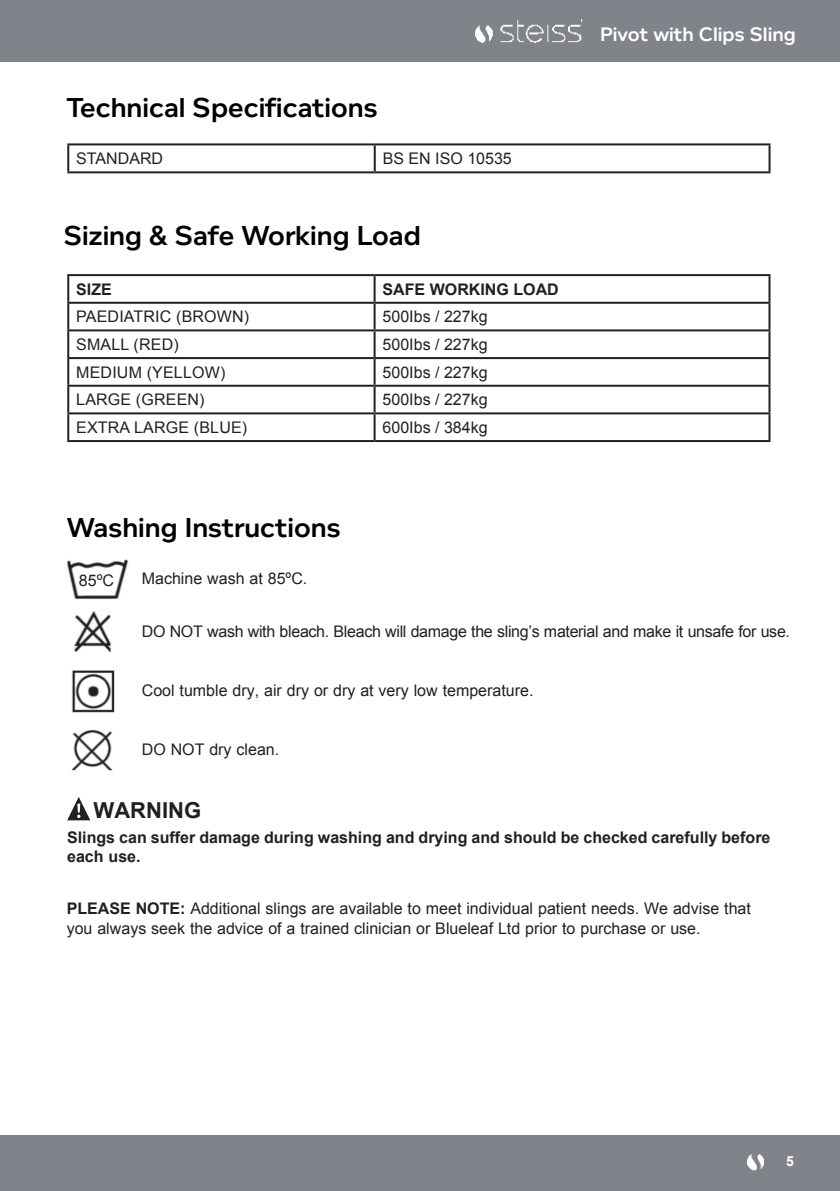
<style>
.page{position:relative;width:840px;height:1191px;background:#fff}
.page>*{position:absolute;margin:0;border:0;box-sizing:border-box;transform-origin:0 0}
.t1{font:600 28px "Foundry Context";color:#000}
.t2{font:700 22px "Arial";color:#231f20}
.t3{font:600 20px "Foundry Context";color:#fff}
.Body{font:16px/20px "Arial";color:#231f20}
.Body-2{font:700 16px/19.2px "Arial";color:#231f20}
.Body-3{font:16px "Arial";letter-spacing:-.02em;color:#231f20}
.t4{font:700 14px "Arial";color:#fff}
.s1{font-weight:700}
</style>
<div class="page">
<div style="left:0;top:1135px;width:839px;height:56px;background:#80848a"></div>
<img style="left:747px;top:1154px;width:17px;height:17px">
<div style="left:0;top:0;width:839px;height:61px;background:#80848a"></div>
<img style="left:475px;top:19px;width:108px;height:24px">
<hr style="left:67px;top:274px;width:307px;height:2px;background:#231f20">
<hr style="left:67px;top:276px;width:2px;height:26px;background:#231f20">
<hr style="left:374px;top:274px;width:396px;height:2px;background:#231f20">
<hr style="left:373px;top:276px;width:2px;height:26px;background:#231f20">
<hr style="left:768px;top:276px;width:2px;height:26px;background:#231f20">
<hr style="left:67px;top:302px;width:307px;height:2px;background:#231f20">
<hr style="left:67px;top:304px;width:2px;height:25px;background:#231f20">
<hr style="left:374px;top:302px;width:396px;height:2px;background:#231f20">
<hr style="left:373px;top:304px;width:2px;height:25px;background:#231f20">
<hr style="left:768px;top:304px;width:2px;height:25px;background:#231f20">
<hr style="left:67px;top:329px;width:307px;height:2px;background:#231f20">
<hr style="left:67px;top:331px;width:2px;height:26px;background:#231f20">
<hr style="left:374px;top:329px;width:396px;height:2px;background:#231f20">
<hr style="left:373px;top:331px;width:2px;height:26px;background:#231f20">
<hr style="left:768px;top:331px;width:2px;height:26px;background:#231f20">
<hr style="left:67px;top:357px;width:307px;height:2px;background:#231f20">
<hr style="left:67px;top:359px;width:2px;height:26px;background:#231f20">
<hr style="left:374px;top:357px;width:396px;height:2px;background:#231f20">
<hr style="left:373px;top:359px;width:2px;height:26px;background:#231f20">
<hr style="left:768px;top:359px;width:2px;height:26px;background:#231f20">
<hr style="left:67px;top:385px;width:307px;height:2px;background:#231f20">
<hr style="left:67px;top:387px;width:2px;height:25px;background:#231f20">
<hr style="left:374px;top:385px;width:396px;height:2px;background:#231f20">
<hr style="left:373px;top:387px;width:2px;height:25px;background:#231f20">
<hr style="left:768px;top:387px;width:2px;height:25px;background:#231f20">
<hr style="left:67px;top:412px;width:307px;height:2px;background:#231f20">
<hr style="left:67px;top:414px;width:2px;height:26px;background:#231f20">
<hr style="left:374px;top:412px;width:396px;height:2px;background:#231f20">
<hr style="left:373px;top:414px;width:2px;height:26px;background:#231f20">
<hr style="left:768px;top:414px;width:2px;height:26px;background:#231f20">
<hr style="left:67px;top:440px;width:307px;height:2px;background:#231f20">
<hr style="left:374px;top:440px;width:396px;height:2px;background:#231f20">
<img style="left:71px;top:670px;width:44px;height:43px">
<hr style="left:67px;top:143px;width:307px;height:2px;background:#231f20">
<hr style="left:67px;top:145px;width:2px;height:26px;background:#231f20">
<hr style="left:374px;top:143px;width:396px;height:2px;background:#231f20">
<hr style="left:373px;top:145px;width:2px;height:26px;background:#231f20">
<hr style="left:768px;top:145px;width:2px;height:26px;background:#231f20">
<hr style="left:67px;top:171px;width:307px;height:2px;background:#231f20">
<hr style="left:374px;top:171px;width:396px;height:2px;background:#231f20">
<img style="left:66px;top:559px;width:63px;height:41px">
<img style="left:74px;top:611px;width:38px;height:41px">
<img style="left:71px;top:730px;width:42px;height:41px">
<svg style="left:67px;top:797px;width:23px;height:23px"></svg>
<p class="t1" style="left:67px;top:92px;width:312px">Technical Specifications</p>
<p class="Body" style="left:76px;top:149px;width:88px">STANDARD</p>
<p class="Body" style="left:382px;top:149px;width:130px">BS EN ISO 10535</p>
<p class="t1" style="left:64px;top:219px;width:358px">Sizing &amp; Safe Working Load</p>
<p class="Body-2" style="left:76px;top:280px;width:37px">SIZE</p>
<p class="Body-2" style="left:382px;top:280px;width:178px">SAFE WORKING LOAD</p>
<p class="Body" style="left:76px;top:307px;width:174px">PAEDIATRIC (BROWN)</p>
<p class="Body" style="left:382px;top:307px;width:106px">500Ibs / 227kg</p>
<p class="Body" style="left:76px;top:335px;width:104px">SMALL (RED)</p>
<p class="Body" style="left:382px;top:335px;width:106px">500Ibs / 227kg</p>
<p class="Body" style="left:76px;top:362px;width:150px">MEDIUM (YELLOW)</p>
<p class="Body" style="left:382px;top:362px;width:106px">500Ibs / 227kg</p>
<p class="Body" style="left:76px;top:390px;width:130px">LARGE (GREEN)</p>
<p class="Body" style="left:382px;top:390px;width:106px">500Ibs / 227kg</p>
<p class="Body" style="left:76px;top:417px;width:172px">EXTRA LARGE (BLUE)</p>
<p class="Body" style="left:382px;top:417px;width:106px">600Ibs / 384kg</p>
<p class="t1" style="left:67px;top:511px;width:275px">Washing Instructions</p>
<p class="Body" style="left:142px;top:569px;width:167px">Machine wash at 85ºC.</p>
<p class="Body" style="left:79px;top:571px;width:37px">85ºC</p>
<p class="t3" style="left:600px;top:23px;width:197px">Pivot with Clips Sling</p>
<p class="Body-3" style="left:142px;top:621px;width:649px">DO NOT wash with bleach. Bleach will damage the sling’s material and make it unsafe for use.</p>
<p class="Body" style="left:142px;top:681px;width:393px">Cool tumble dry, air dry or dry at very low temperature.</p>
<p class="Body" style="left:142px;top:740px;width:139px">DO NOT dry clean.</p>
<p class="t2" style="left:93px;top:795px;width:109px">WARNING</p>
<p class="Body-2" style="left:67px;top:827px;width:704px">Slings can suffer damage during washing and drying and should be checked carefully before each use.</p>
<p class="Body" style="left:67px;top:898px;width:685px"><span class="s1">PLEASE NOTE:</span> Additional slings are available to meet individual patient needs. We advise that you always seek the advice of a trained clinician or Blueleaf Ltd prior to purchase or use.</p>
<p class="t4" style="left:785px;top:1151px;width:9px">5</p>
</div>
